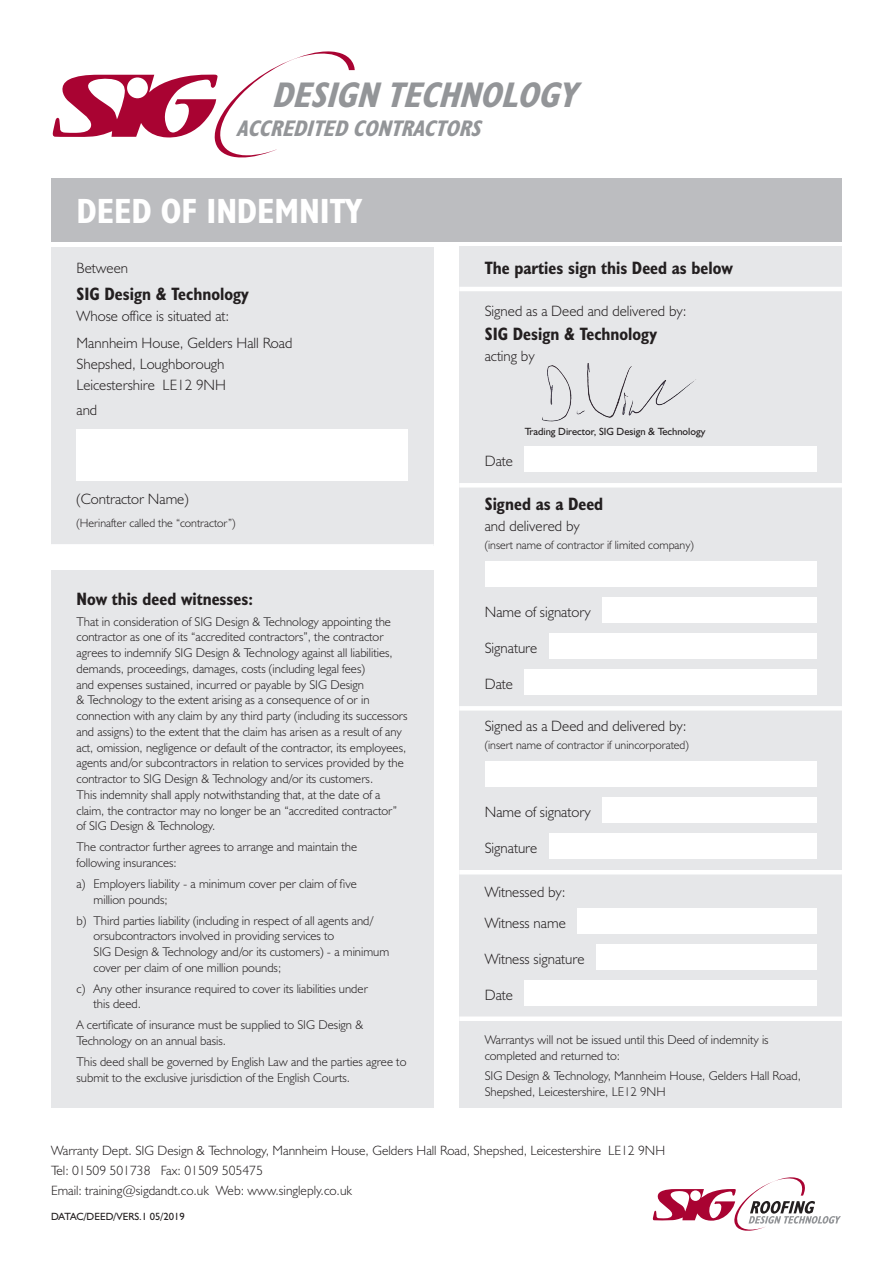
<style>
.page{position:relative;width:893px;height:1263px;background:#fff}
.page>*{position:absolute;margin:0;border:0;box-sizing:border-box;transform-origin:0 0}
.t1{font:italic 700 condensed 35.85px "Humanist 521 BT";color:#939598}
.t2{font:700 condensed 35.25px "Humanist 521 BT";color:#fff}
.t3{font:italic 700 condensed 22.65px "Humanist 521 BT";color:#939598}
.t4{font:700 condensed 18px "Humanist 521 BT";color:#231f20}
.t5{font:300 15px/27px "Humanist 521 BT";color:#231f20}
.t6{font:300 13.5px/20.2px "Humanist 521 BT";color:#231f20}
.t7{font:300 12.75px/15.8px "Humanist 521 BT";color:#231f20}
.t8{font:300 12px "Humanist 521 BT";color:#231f20}
.t9{font:10.5px "Humanist 521 BT";color:#231f20}
</style>
<div class="page">
<div style="left:51px;top:247px;width:383px;height:299px;background:#e6e7e9"></div>
<div style="left:51px;top:544px;width:383px;height:5px;background:#fff"></div>
<div style="left:51px;top:179px;width:791px;height:63px;background:#bcbdc0"></div>
<svg style="left:653px;top:1177px;width:188px;height:54px"></svg>
<div style="left:51px;top:570px;width:383px;height:538px;background:#e6e7e9"></div>
<div style="left:77px;top:429px;width:331px;height:51px;background:#fff"></div>
<div style="left:459px;top:247px;width:383px;height:861px;background:#e6e7e9"></div>
<hr style="left:459px;top:287px;width:383px;height:4px;background:#fff">
<hr style="left:459px;top:483px;width:383px;height:4px;background:#fff">
<hr style="left:459px;top:706px;width:383px;height:4px;background:#fff">
<hr style="left:459px;top:870px;width:383px;height:4px;background:#fff">
<div style="left:459px;top:1016px;width:383px;height:5px;background:#fff"></div>
<div style="left:524px;top:446px;width:292px;height:26px;background:#fff"></div>
<div style="left:485px;top:561px;width:331px;height:26px;background:#fff"></div>
<div style="left:602px;top:597px;width:214px;height:26px;background:#fff"></div>
<div style="left:549px;top:633px;width:267px;height:26px;background:#fff"></div>
<div style="left:524px;top:669px;width:292px;height:26px;background:#fff"></div>
<div style="left:485px;top:761px;width:331px;height:26px;background:#fff"></div>
<div style="left:602px;top:797px;width:214px;height:26px;background:#fff"></div>
<div style="left:549px;top:833px;width:267px;height:26px;background:#fff"></div>
<div style="left:577px;top:908px;width:239px;height:25px;background:#fff"></div>
<div style="left:596px;top:944px;width:220px;height:25px;background:#fff"></div>
<div style="left:524px;top:980px;width:292px;height:25px;background:#fff"></div>
<svg style="left:52px;top:51px;width:303px;height:107px"></svg>
<img style="left:542px;top:363px;width:154px;height:59px">
<p class="t1" style="left:271px;top:73px;width:317px">DESIGNTECHNOLOGY</p>
<p class="t3" style="left:236px;top:114px;width:253px">ACCREDITEDCONTRACTORS</p>
<p class="t2" style="left:77px;top:189px;width:287px">DEED OF INDEMNITY</p>
<p class="t5" style="left:77px;top:254px;width:53px">Between</p>
<p class="t4" style="left:77px;top:282px;width:174px">SIG Design &amp; Technology</p>
<p class="t5" style="left:77px;top:302px;width:217px">Whose office is situated at:<br>Mannheim House, Gelders Hall Road</p>
<p class="t5" style="left:77px;top:350px;width:149px">Shepshed, Loughborough</p>
<p class="t5" style="left:77px;top:371px;width:151px">Leicestershire LE12 9NH</p>
<p class="t5" style="left:77px;top:396px;width:22px">and</p>
<p class="t5" style="left:77px;top:485px;width:114px">(Contractor Name)</p>
<p class="t8" style="left:77px;top:516px;width:160px">(Herinafter called the “contractor”)</p>
<p class="t4" style="left:77px;top:587px;width:178px">Now this deed witnesses:</p>
<p class="t7" style="left:77px;top:613px;width:332px">That in consideration of SIG Design &amp; Technology appointing the contractor as one of its “accredited contractors”, the contractor agrees to indemnify SIG Design &amp; Technology against all liabilities, demands, proceedings, damages, costs (including legal fees)<br>and expenses sustained, incurred or payable by SIG Design<br>&amp; Technology to the extent arising as a consequence of or in connection with any claim by any third party (including its successors and assigns) to the extent that the claim has arisen as a result of any act, omission, negligence or default of the contractor, its employees, agents and/or subcontractors in relation to services provided by the contractor to SIG Design &amp; Technology and/or its customers.<br>This indemnity shall apply notwithstanding that, at the date of a claim, the contractor may no longer be an “accredited contractor” of SIG Design &amp; Technology.</p>
<p class="t7" style="left:77px;top:839px;width:282px">The contractor further agrees to arrange and maintain the following insurances:</p>
<p class="t7" style="left:94px;top:875px;width:265px;text-indent:-17px">a) Employers liability - a minimum cover per claim of five million pounds;</p>
<p class="t7" style="left:94px;top:912px;width:297px;text-indent:-17px">b) Third parties liability (including in respect of all agents and/ orsubcontractors involved in providing services to<br>SIG Design &amp; Technology and/or its customers) - a minimum cover per claim of one million pounds;</p>
<p class="t7" style="left:94px;top:980px;width:276px;text-indent:-17px">c) Any other insurance required to cover its liabilities under this deed.</p>
<p class="t7" style="left:77px;top:1017px;width:288px">A certificate of insurance must be supplied to SIG Design &amp;<br>Technology on an annual basis.</p>
<p class="t7" style="left:77px;top:1053px;width:331px">This deed shall be governed by English Law and the parties agree to submit to the exclusive jurisdiction of the English Courts.</p>
<p class="t4" style="left:485px;top:257px;width:250px">The parties sign this Deed as below</p>
<p class="t5" style="left:485px;top:297px;width:203px">Signed as a Deed and delivered by:</p>
<p class="t4" style="left:485px;top:323px;width:174px">SIG Design &amp; Technology</p>
<p class="t5" style="left:485px;top:342px;width:51px">acting by</p>
<p class="t9" style="left:525px;top:425px;width:182px">Trading Director, SIG Design &amp; Technology</p>
<p class="t5" style="left:485px;top:447px;width:30px">Date</p>
<p class="t4" style="left:485px;top:493px;width:120px">Signed as a Deed</p>
<p class="t5" style="left:485px;top:512px;width:96px">and delivered by</p>
<p class="t8" style="left:485px;top:538px;width:211px">(insert name of contractor if limited company)</p>
<p class="t5" style="left:485px;top:598px;width:107px">Name of signatory</p>
<p class="t5" style="left:485px;top:634px;width:54px">Signature</p>
<p class="t5" style="left:485px;top:670px;width:30px">Date</p>
<p class="t5" style="left:485px;top:712px;width:203px">Signed as a Deed and delivered by:</p>
<p class="t8" style="left:485px;top:737px;width:206px">(insert name of contractor if unincorporated)</p>
<p class="t5" style="left:485px;top:798px;width:107px">Name of signatory</p>
<p class="t5" style="left:485px;top:834px;width:54px">Signature</p>
<p class="t5" style="left:485px;top:878px;width:82px">Witnessed by:</p>
<p class="t5" style="left:485px;top:908px;width:83px">Witness name</p>
<p class="t5" style="left:485px;top:944px;width:101px">Witness signature</p>
<p class="t5" style="left:485px;top:980px;width:30px">Date</p>
<p class="t7" style="left:485px;top:1031px;width:285px">Warrantys will not be issued until this Deed of indemnity is completed and returned to:</p>
<p class="t7" style="left:485px;top:1067px;width:318px">SIG Design &amp; Technology, Mannheim House, Gelders Hall Road,<br>Shepshed, Leicestershire, LE12 9NH</p>
<p class="t6" style="left:51px;top:1140px;width:616px">Warranty Dept. SIG Design &amp; Technology, Mannheim House, Gelders Hall Road, Shepshed, Leicestershire LE12 9NH</p>
<p class="t6" style="left:51px;top:1160px;width:303px">Tel: 01509 501738 Fax: 01509 505475<br>Email: training@sigdandt.co.uk Web: www.singleply.co.uk</p>
<p class="t9" style="left:51px;top:1210px;width:135px">DATAC/DEED/VERS.1 05/2019</p>
</div>
